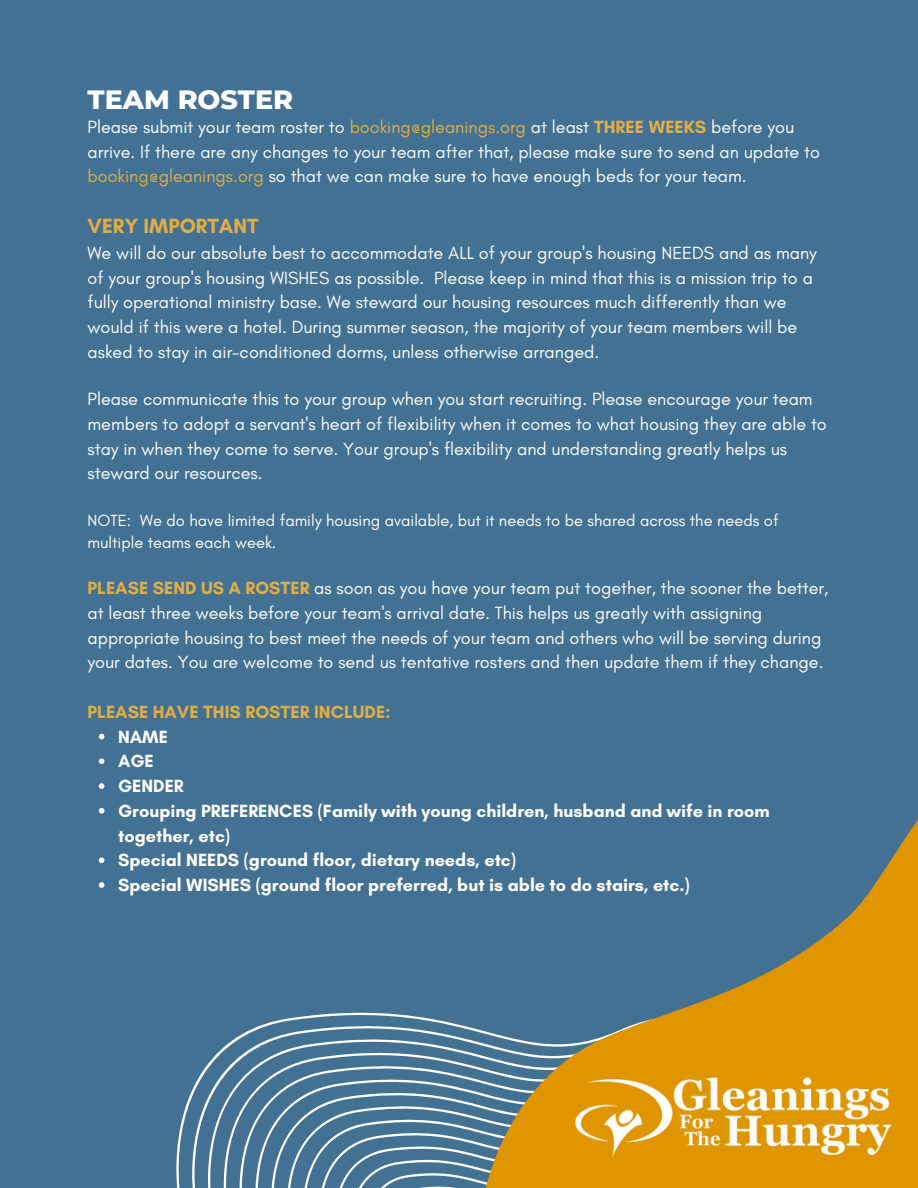
<style>
.page{position:relative;width:918px;height:1188px;background:#437193}
.page>*{position:absolute;margin:0;border:0;box-sizing:border-box;transform-origin:0 0}
.t1{font:800 27px "Montserrat";color:#fff}
.t2{font:700 21px "Glacial Indifference";color:#e1ae46}
.t3{font:18px/24.8px "Glacial Indifference";color:#fff}
.t4{font:700 18px/24.8px "Glacial Indifference";color:#fff}
.t5{font:700 18px "Glacial Indifference";color:#e1ae46}
.t6{font:16.5px/22.5px "Glacial Indifference";color:#fff}
.s1{color:#e1ae46}
.s2{font-weight:700;color:#e1ae46}
</style>
<div class="page">
<svg style="left:176px;top:1012px;width:301px;height:176px"></svg>
<svg style="left:477px;top:819px;width:441px;height:369px"></svg>
<img style="left:573px;top:1071px;width:325px;height:97px">
<svg style="left:99px;top:734px;width:5px;height:5px"></svg>
<svg style="left:99px;top:758px;width:5px;height:6px"></svg>
<svg style="left:99px;top:783px;width:5px;height:6px"></svg>
<svg style="left:99px;top:808px;width:5px;height:6px"></svg>
<svg style="left:99px;top:857px;width:5px;height:6px"></svg>
<svg style="left:99px;top:882px;width:5px;height:6px"></svg>
<p class="t1" style="left:88px;top:83px;width:207px">TEAM ROSTER</p>
<p class="t3" style="left:88px;top:114px;width:734px">Please submit your team roster to <span class="s1">booking@gleanings.org</span> at least <span class="s2">THREE WEEKS</span> before you arrive. If there are any changes to your team after that, please make sure to send an update to <span class="s1">booking@gleanings.org</span> so that we can make sure to have enough beds for your team.</p>
<p class="t2" style="left:88px;top:213px;width:173px">VERY IMPORTANT</p>
<p class="t3" style="left:88px;top:240px;width:731px">We will do our absolute best to accommodate ALL of your group's housing NEEDS and as many of your group's housing WISHES as possible. Please keep in mind that this is a mission trip to a fully operational ministry base. We steward our housing resources much differently than we would if this were a hotel. During summer season, the majority of your team members will be asked to stay in air-conditioned dorms, unless otherwise arranged.</p>
<p class="t3" style="left:88px;top:387px;width:741px">Please communicate this to your group when you start recruiting. Please encourage your team members to adopt a servant's heart of flexibility when it comes to what housing they are able to stay in when they come to serve. Your group's flexibility and understanding greatly helps us steward our resources.</p>
<p class="t6" style="left:88px;top:509px;width:693px">NOTE: We do have limited family housing available, but it needs to be shared across the needs of multiple teams each week.</p>
<h2 class="t3" style="left:88px;top:576px;width:742px"><span class="s2">PLEASE SEND US A ROSTER</span> as soon as you have your team put together, the sooner the better, at least three weeks before your team's arrival date. This helps us greatly with assigning appropriate housing to best meet the needs of your team and others who will be serving during your dates. You are welcome to send us tentative rosters and then update them if they change.</h2>
<p class="t5" style="left:88px;top:701px;width:305px">PLEASE HAVE THIS ROSTER INCLUDE:</p>
<p class="t4" style="left:118px;top:724px;width:51px">NAME</p>
<p class="t4" style="left:118px;top:749px;width:37px">AGE</p>
<p class="t4" style="left:118px;top:774px;width:67px">GENDER</p>
<p class="t4" style="left:118px;top:798px;width:653px">Grouping PREFERENCES (Family with young children, husband and wife in room together, etc)</p>
<p class="t4" style="left:118px;top:848px;width:399px">Special NEEDS (ground floor, dietary needs, etc)</p>
<p class="t4" style="left:118px;top:873px;width:573px">Special WISHES (ground floor preferred, but is able to do stairs, etc.)</p>
</div>
